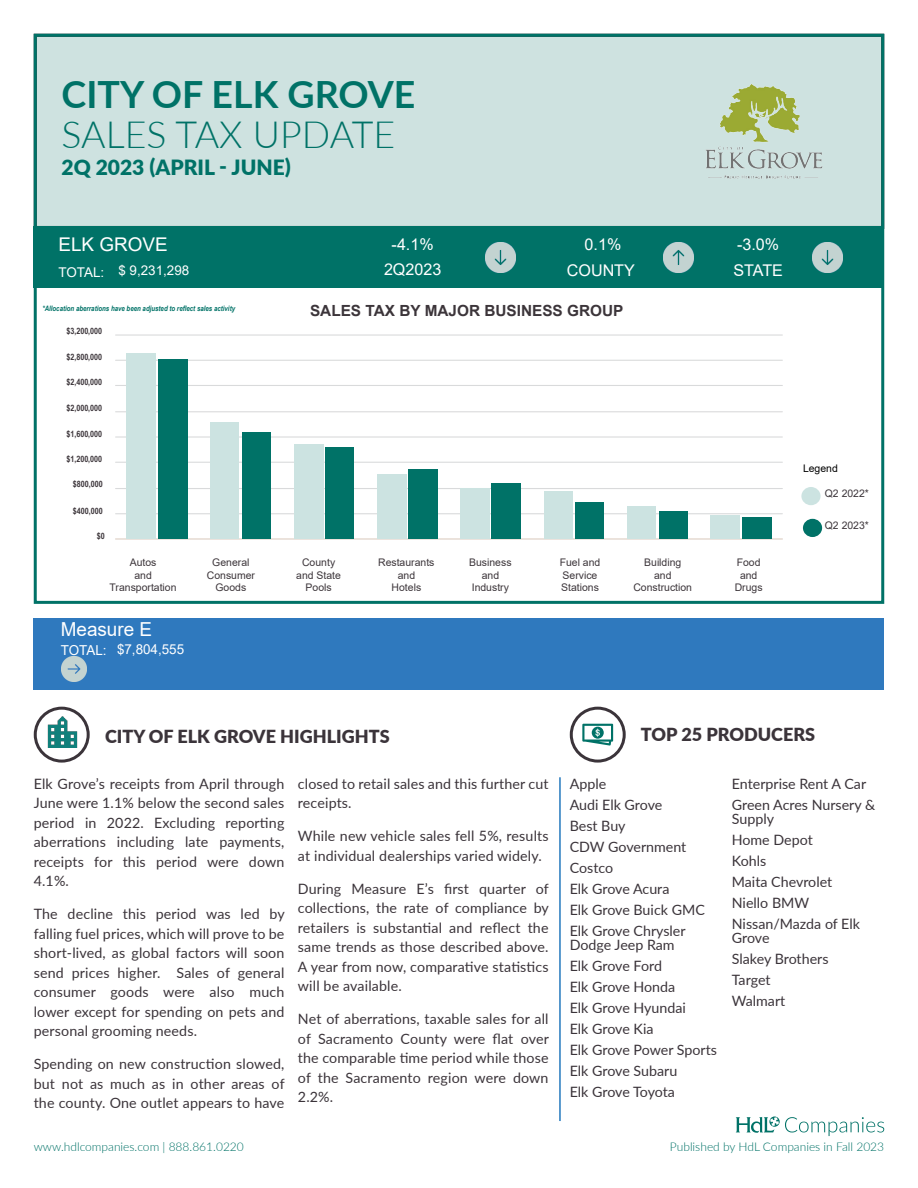
<style>
.page{position:relative;width:918px;height:1188px;background:#fff}
.page>*{position:absolute;margin:0;border:0;box-sizing:border-box;transform-origin:0 0}
.t1{font:300 37.5px "Lato";color:#007267}
.t2{font:700 37.5px "Lato";color:#007267}
.t3{font:900 21px "Lato";color:#007267}
.t4{font:19.35px "Arial";color:#fff}
.t5{font:18.9px "Arial";color:#fff}
.t6{font:900 18px "Lato";color:#3b343a}
.t7{font:16.2px "Arial";color:#fff}
.t8{font:700 15.3px "Arial";color:#3c353a}
.t9{font:14.25px/19.5px "Lato";color:#3b343a}
.t10{font:13.65px "Arial";color:#fff}
.t11{font:13.35px "Arial";color:#fff}
.t12{font:300 12px "Lato";color:#007267}
.t13{font:10.5px/12.1px "Arial";color:#3c353a;text-align:center}
.t14{font:10.5px "Arial";color:#000}
.t15{font:700 8.7px "Arial Narrow";color:#3c353a}
.t16{font:italic 700 7.5px "Arial Narrow";color:#007267}
</style>
<div class="page">
<div style="left:35px;top:35px;width:848px;height:192px;background:#cee2e0"></div>
<div style="left:34px;top:34px;width:850px;height:570px;border:3px solid #007267"></div>
<svg style="left:736px;top:1116px;width:148px;height:20px"></svg>
<hr style="left:559px;top:777px;width:2px;height:344px;background:#2479be">
<div style="left:801px;top:487px;width:20px;height:18px;background:#cce3e1;border-radius:50%"></div>
<div style="left:803px;top:519px;width:19px;height:18px;background:#007267;border-radius:50%"></div>
<hr style="left:116px;top:513px;width:666px;height:1px;background:#d9dadb">
<hr style="left:116px;top:488px;width:666px;height:1px;background:#d9dadb">
<hr style="left:116px;top:462px;width:666px;height:1px;background:#d9dadb">
<hr style="left:116px;top:436px;width:666px;height:2px;background:#d9dadb">
<hr style="left:116px;top:411px;width:666px;height:1px;background:#d9dadb">
<hr style="left:116px;top:385px;width:666px;height:1px;background:#d9dadb">
<hr style="left:116px;top:360px;width:666px;height:1px;background:#d9dadb">
<hr style="left:116px;top:334px;width:666px;height:2px;background:#d9dadb">
<hr style="left:116px;top:538px;width:666px;height:2px;background:#edddd1">
<div style="left:127px;top:354px;width:29px;height:185px;background:#cce3e1"></div>
<div style="left:211px;top:423px;width:28px;height:116px;background:#cce3e1"></div>
<div style="left:294px;top:445px;width:29px;height:94px;background:#cce3e1"></div>
<div style="left:377px;top:474px;width:29px;height:65px;background:#cce3e1"></div>
<div style="left:460px;top:489px;width:29px;height:50px;background:#cce3e1"></div>
<div style="left:544px;top:492px;width:28px;height:47px;background:#cce3e1"></div>
<div style="left:627px;top:506px;width:29px;height:33px;background:#cce3e1"></div>
<div style="left:710px;top:516px;width:30px;height:23px;background:#cce3e1"></div>
<div style="left:158px;top:359px;width:30px;height:180px;background:#007267"></div>
<div style="left:242px;top:433px;width:29px;height:106px;background:#007267"></div>
<div style="left:325px;top:448px;width:29px;height:91px;background:#007267"></div>
<div style="left:409px;top:470px;width:29px;height:69px;background:#007267"></div>
<div style="left:492px;top:483px;width:29px;height:56px;background:#007267"></div>
<div style="left:576px;top:503px;width:28px;height:36px;background:#007267"></div>
<div style="left:659px;top:512px;width:28px;height:27px;background:#007267"></div>
<div style="left:742px;top:517px;width:29px;height:22px;background:#007267"></div>
<img style="left:706px;top:84px;width:117px;height:95px">
<div style="left:570px;top:707px;width:56px;height:56px;border:3px solid #3b343a;border-radius:50%"></div>
<svg style="left:582px;top:724px;width:31px;height:22px"></svg>
<img style="left:43px;top:714px;width:39px;height:38px">
<div style="left:34px;top:707px;width:56px;height:56px;border:3px solid #3b343a;border-radius:50%"></div>
<div style="left:34px;top:618px;width:850px;height:72px;background:#2f79be"></div>
<img style="left:61px;top:657px;width:26px;height:25px">
<div style="left:34px;top:227px;width:850px;height:61px;background:#007267"></div>
<img style="left:485px;top:242px;width:31px;height:31px">
<img style="left:812px;top:242px;width:31px;height:31px">
<img style="left:663px;top:242px;width:31px;height:31px">
<p class="t2" style="left:62px;top:66px;width:355px">CITY OF ELK GROVE</p>
<p class="t1" style="left:62px;top:109px;width:335px">SALES TAX UPDATE</p>
<p class="t3" style="left:62px;top:151px;width:231px">2Q 2023 (APRIL - JUNE)</p>
<p class="t5" style="left:58px;top:231px;width:111px">ELK GROVE</p>
<p class="t11" style="left:58px;top:262px;width:132px">TOTAL: $ 9,231,298</p>
<p class="t16" style="left:42px;top:303px;width:194px">*Allocation aberrations have been adjusted to reflect sales activity</p>
<p class="t15" style="left:66px;top:324px;width:37px">$3,200,000</p>
<p class="t15" style="left:66px;top:351px;width:37px">$2,800,000</p>
<p class="t15" style="left:66px;top:376px;width:37px">$2,400,000</p>
<p class="t15" style="left:66px;top:401px;width:37px">$2,000,000</p>
<p class="t15" style="left:66px;top:427px;width:37px">$1,600,000</p>
<p class="t15" style="left:66px;top:453px;width:37px">$1,200,000</p>
<p class="t15" style="left:73px;top:478px;width:31px">$800,000</p>
<p class="t15" style="left:73px;top:504px;width:31px">$400,000</p>
<p class="t15" style="left:97px;top:529px;width:9px">$0</p>
<p class="t7" style="left:392px;top:233px;width:44px">-4.1%</p>
<p class="t7" style="left:585px;top:233px;width:38px">0.1%</p>
<p class="t7" style="left:737px;top:233px;width:44px">-3.0%</p>
<p class="t7" style="left:567px;top:259px;width:70px">COUNTY</p>
<p class="t7" style="left:733px;top:259px;width:51px">STATE</p>
<p class="t7" style="left:384px;top:258px;width:59px">2Q2023</p>
<p class="t8" style="left:310px;top:300px;width:315px">SALES TAX BY MAJOR BUSINESS GROUP</p>
<p class="t13" style="left:110px;top:557px;width:69px">Autos<br>and<br>Transportation</p>
<p class="t13" style="left:207px;top:557px;width:50px">General<br>Consumer<br>Goods</p>
<p class="t13" style="left:296px;top:557px;width:46px">County and State<br>Pools</p>
<p class="t13" style="left:378px;top:557px;width:58px">Restaurants and<br>Hotels</p>
<p class="t13" style="left:469px;top:557px;width:44px">Business and<br>Industry</p>
<p class="t13" style="left:560px;top:557px;width:42px;text-align:left">Fuel and<br>Service<br>Stations</p>
<p class="t13" style="left:633px;top:557px;width:60px">Building<br>and<br>Construction</p>
<p class="t13" style="left:735px;top:557px;width:29px">Food and<br>Drugs</p>
<p class="t4" style="left:61px;top:616px;width:93px">Measure E</p>
<p class="t10" style="left:61px;top:640px;width:125px">TOTAL: $7,804,555</p>
<p class="t14" style="left:803px;top:461px;width:36px">Legend</p>
<p class="t13" style="left:825px;top:488px;width:46px">Q2 2022*</p>
<p class="t13" style="left:825px;top:519px;width:46px">Q2 2023*</p>
<p class="t6" style="left:105px;top:723px;width:286px">CITY OF ELK GROVE HIGHLIGHTS</p>
<p class="t6" style="left:641px;top:721px;width:176px">TOP 25 PRODUCERS</p>
<p class="t9" style="left:34px;top:773px;width:252px;text-align:justify">Elk Grove’s receipts from April through June were 1.1% below the second sales period in 2022. Excluding reporting aberrations including late payments, receipts for this period were down 4.1%.</p>
<p class="t9" style="left:34px;top:904px;width:253px;text-align:justify">The decline this period was led by falling fuel prices, which will prove to be short-lived, as global factors will soon send prices higher. Sales of general consumer goods were also much lower except for spending on pets and personal grooming needs.</p>
<p class="t9" style="left:34px;top:1054px;width:252px;text-align:justify">Spending on new construction slowed, but not as much as in other areas of the county. One outlet appears to have</p>
<p class="t12" style="left:34px;top:1139px;width:212px">www.hdlcompanies.com | 888.861.0220</p>
<p class="t9" style="left:298px;top:773px;width:252px">closed to retail sales and this further cut receipts.</p>
<p class="t9" style="left:298px;top:826px;width:252px">While new vehicle sales fell 5%, results at individual dealerships varied widely.</p>
<p class="t9" style="left:298px;top:878px;width:253px;text-align:justify">During Measure E’s first quarter of collections, the rate of compliance by retailers is substantial and reflect the same trends as those described above.<br>A year from now, comparative statistics will be available.</p>
<p class="t9" style="left:298px;top:1009px;width:252px;text-align:justify">Net of aberrations, taxable sales for all of Sacramento County were flat over the comparable time period while those of the Sacramento region were down 2.2%.</p>
<p class="t9" style="left:570px;top:773px;width:38px">Apple</p>
<p class="t9" style="left:570px;top:794px;width:94px">Audi Elk Grove</p>
<p class="t9" style="left:570px;top:815px;width:57px">Best Buy</p>
<p class="t9" style="left:570px;top:836px;width:118px">CDW Government</p>
<p class="t9" style="left:570px;top:857px;width:45px">Costco</p>
<p class="t9" style="left:570px;top:878px;width:101px">Elk Grove Acura</p>
<p class="t9" style="left:570px;top:899px;width:137px">Elk Grove Buick GMC</p>
<p class="t9" style="left:570px;top:923px;width:117px;line-height:14.2px">Elk Grove Chrysler<br>Dodge Jeep Ram</p>
<p class="t9" style="left:570px;top:956px;width:94px">Elk Grove Ford</p>
<p class="t9" style="left:570px;top:977px;width:107px">Elk Grove Honda</p>
<p class="t9" style="left:570px;top:998px;width:118px">Elk Grove Hyundai</p>
<p class="t9" style="left:570px;top:1019px;width:85px">Elk Grove Kia</p>
<p class="t9" style="left:570px;top:1040px;width:149px">Elk Grove Power Sports</p>
<p class="t9" style="left:570px;top:1061px;width:109px">Elk Grove Subaru</p>
<p class="t9" style="left:570px;top:1082px;width:107px">Elk Grove Toyota</p>
<p class="t9" style="left:732px;top:773px;width:136px">Enterprise Rent A Car</p>
<p class="t9" style="left:732px;top:797px;width:145px;line-height:14.2px">Green Acres Nursery &amp;<br>Supply</p>
<p class="t9" style="left:732px;top:830px;width:82px">Home Depot</p>
<p class="t9" style="left:732px;top:851px;width:36px">Kohls</p>
<p class="t9" style="left:732px;top:872px;width:102px">Maita Chevrolet</p>
<p class="t9" style="left:732px;top:893px;width:79px">Niello BMW</p>
<p class="t9" style="left:732px;top:916px;width:130px;line-height:14.2px">Nissan/Mazda of Elk<br>Grove</p>
<p class="t9" style="left:732px;top:949px;width:98px">Slakey Brothers</p>
<p class="t9" style="left:732px;top:970px;width:40px">Target</p>
<p class="t9" style="left:732px;top:991px;width:55px">Walmart</p>
<p class="t12" style="left:670px;top:1139px;width:216px">Published by HdL Companies in Fall 2023</p>
</div>
